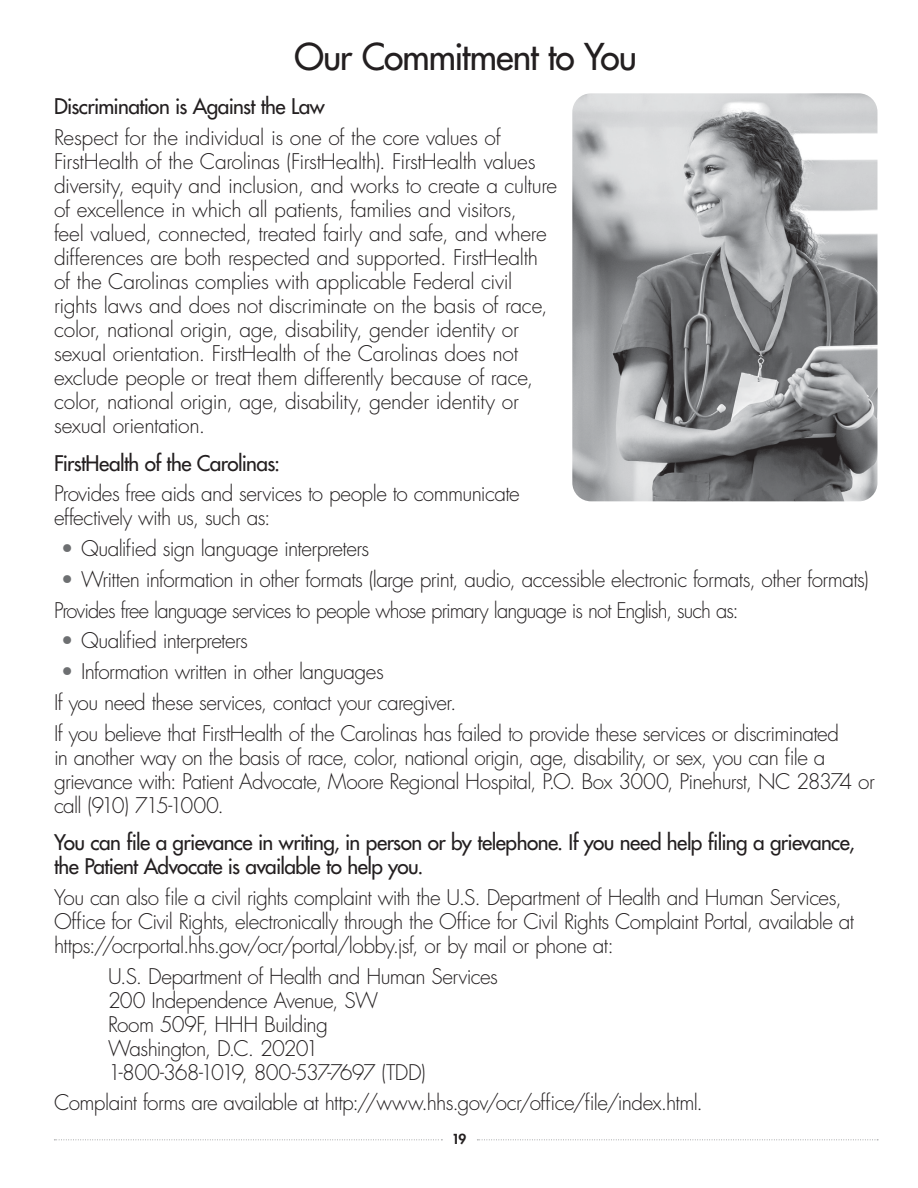
<style>
.page{position:relative;width:918px;height:1188px;background:#fff}
.page>*{position:absolute;margin:0;border:0;box-sizing:border-box;transform-origin:0 0}
.t1{font:500 36px "Futura Std";letter-spacing:-.03em;color:#231f20}
.Body{font:300 21px/24px "Futura Std";letter-spacing:-.025em;color:#231f20}
.Subhead{font:500 21px/24px "Futura Std";letter-spacing:-.03em;color:#231f20}
.Body-2{font:300 21px "Futura Std";letter-spacing:-.045em;color:#231f20;scale:.96 1}
.t2{font:800 13.5px "Futura Std";color:#231f20}
.s1{color:#6d6f71}
</style>
<div class="page">
<svg style="left:477px;top:1139px;width:401px;height:1px"></svg>
<svg style="left:54px;top:1139px;width:388px;height:1px"></svg>
<img style="left:572px;top:93px;width:306px;height:408px">
<p class="t1" style="left:294px;top:34px;width:344px">Our Commitment to You</p>
<p class="Subhead" style="left:54px;top:95px;width:272px">Discrimination is Against the Law</p>
<p class="Body" style="left:54px;top:126px;width:505px">Respect for the individual is one of the core values of FirstHealth of the Carolinas (FirstHealth). FirstHealth values diversity, equity and inclusion, and works to create a culture of excellence in which all patients, families and visitors,<br>feel valued, connected, treated fairly and safe, and where differences are both respected and supported. FirstHealth of the Carolinas complies with applicable Federal civil rights laws and does not discriminate on the basis of race, color, national origin, age, disability, gender identity or sexual orientation. FirstHealth of the Carolinas does not exclude people or treat them differently because of race, color, national origin, age, disability, gender identity or sexual orientation.</p>
<p class="Subhead" style="left:54px;top:451px;width:228px">FirstHealth of the Carolinas:</p>
<p class="Body" style="left:54px;top:482px;width:467px">Provides free aids and services to people to communicate effectively with us, such as:</p>
<p class="Body" style="left:61px;top:537px;width:310px"><span class="s1">•</span> Qualified sign language interpreters</p>
<p class="Body" style="left:61px;top:568px;width:810px"><span class="s1">•</span> Written information in other formats (large print, audio, accessible electronic formats, other formats)</p>
<p class="Body-2" style="left:54px;top:597px;width:715px">Provides free language services to people whose primary language is not English, such as:</p>
<p class="Body" style="left:61px;top:629px;width:189px"><span class="s1">•</span> Qualified interpreters</p>
<p class="Body" style="left:61px;top:660px;width:325px"><span class="s1">•</span> Information written in other languages</p>
<p class="Body" style="left:54px;top:691px;width:404px">If you need these services, contact your caregiver.</p>
<p class="Body" style="left:54px;top:722px;width:822px">If you believe that FirstHealth of the Carolinas has failed to provide these services or discriminated<br>in another way on the basis of race, color, national origin, age, disability, or sex, you can file a grievance with: Patient Advocate, Moore Regional Hospital, P.O. Box 3000, Pinehurst, NC 28374 or call (910) 715-1000.</p>
<p class="Subhead" style="left:54px;top:831px;width:802px">You can file a grievance in writing, in person or by telephone. If you need help filing a grievance, the Patient Advocate is available to help you.</p>
<p class="Body" style="left:54px;top:886px;width:802px">You can also file a civil rights complaint with the U.S. Department of Health and Human Services,<br>Office for Civil Rights, electronically through the Office for Civil Rights Complaint Portal, available at https://ocrportal.hhs.gov/ocr/portal/lobby.jsf, or by mail or phone at:</p>
<p class="Body" style="left:108px;top:965px;width:392px">U.S. Department of Health and Human Services<br>200 Independence Avenue, SW<br>Room 509F, HHH Building<br>Washington, D.C. 20201<br>1-800-368-1019, 800-537-7697 (TDD)</p>
<p class="Body" style="left:54px;top:1091px;width:651px">Complaint forms are available at http://www.hhs.gov/ocr/office/file/index.html.</p>
<p class="t2" style="left:452px;top:1130px;width:16px">19</p>
</div>
